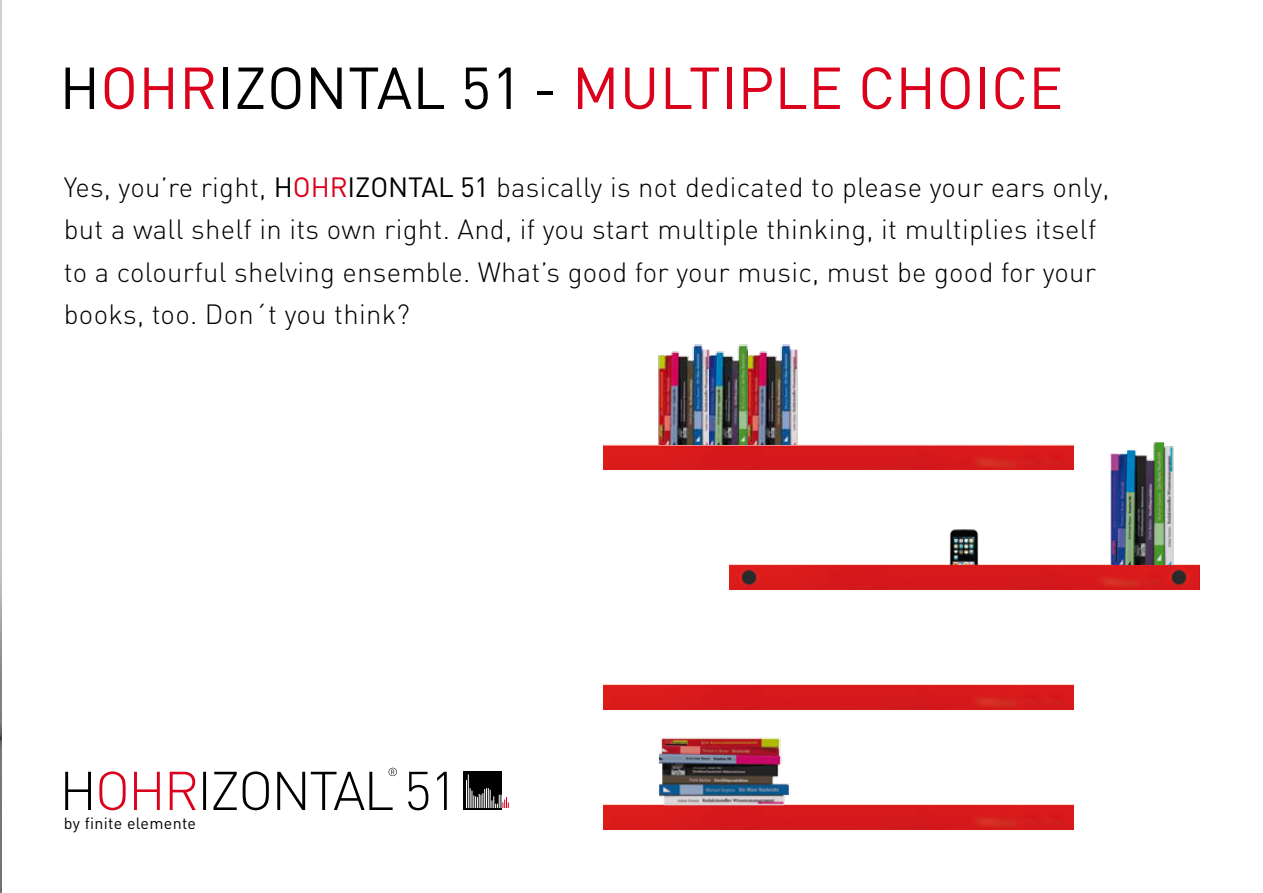
<style>
.page{position:relative;width:1263px;height:893px;background:#fff}
.page>*{position:absolute;margin:0;border:0;box-sizing:border-box;transform-origin:0 0}
.t1{font:58.2px "DIN";letter-spacing:.005em;color:#db001b}
.t2{font:58.2px "DIN";color:#000}
.t3{font:300 27.45px/42.3px "DIN";letter-spacing:.01em;color:#000}
.t4{font:16.05px "DIN";letter-spacing:.02em;color:#000}
.s1{color:#000}
.s2{font-weight:400}
.s3{font-weight:400;color:#db001b}
</style>
<div class="page">
<img style="left:0;top:0;width:1px;height:893px">
<svg style="left:99px;top:771px;width:97px;height:39px"></svg>
<svg style="left:65px;top:772px;width:26px;height:38px"></svg>
<div style="left:464px;top:772px;width:38px;height:38px;background:#000"></div>
<hr style="left:468px;top:774px;width:1px;height:34px;background:#fff">
<svg style="left:466px;top:780px;width:43px;height:28px"></svg>
<svg style="left:408px;top:772px;width:39px;height:38px"></svg>
<img style="left:604px;top:407px;width:470px;height:63px">
<img style="left:729px;top:527px;width:470px;height:62px">
<img style="left:604px;top:684px;width:470px;height:25px">
<img style="left:604px;top:804px;width:470px;height:25px">
<img style="left:637px;top:738px;width:176px;height:68px">
<img style="left:1105px;top:442px;width:68px;height:123px">
<img style="left:655px;top:344px;width:87px;height:101px">
<img style="left:742px;top:344px;width:55px;height:101px">
<svg style="left:203px;top:768px;width:194px;height:42px"></svg>
<h1 class="t1" style="left:60px;top:52px;width:79px"><span class="s1">h</span>ohr</h1>
<h1 class="t2" style="left:218px;top:52px;width:33px">izontal</h1>
<h1 class="t1" style="left:461px;top:52px;width:604px"><span class="s1">51 -</span> MULTIPLE CHOICE</h1>
<p class="t3" style="left:64px;top:166px;width:1047px">Yes, you’re right, <span class="s2">H</span><span class="s3">OHR</span><span class="s2">IZONTAL 51</span> basically is not dedicated to please your ears only, but a wall shelf in its own right. And, if you start multiple thinking, it multiplies itself to a colourful shelving ensemble. What’s good for your music, must be good for your books, too. Don´t you think?</p>
<p class="t4" style="left:64px;top:813px;width:134px">by finite elemente</p>
</div>
